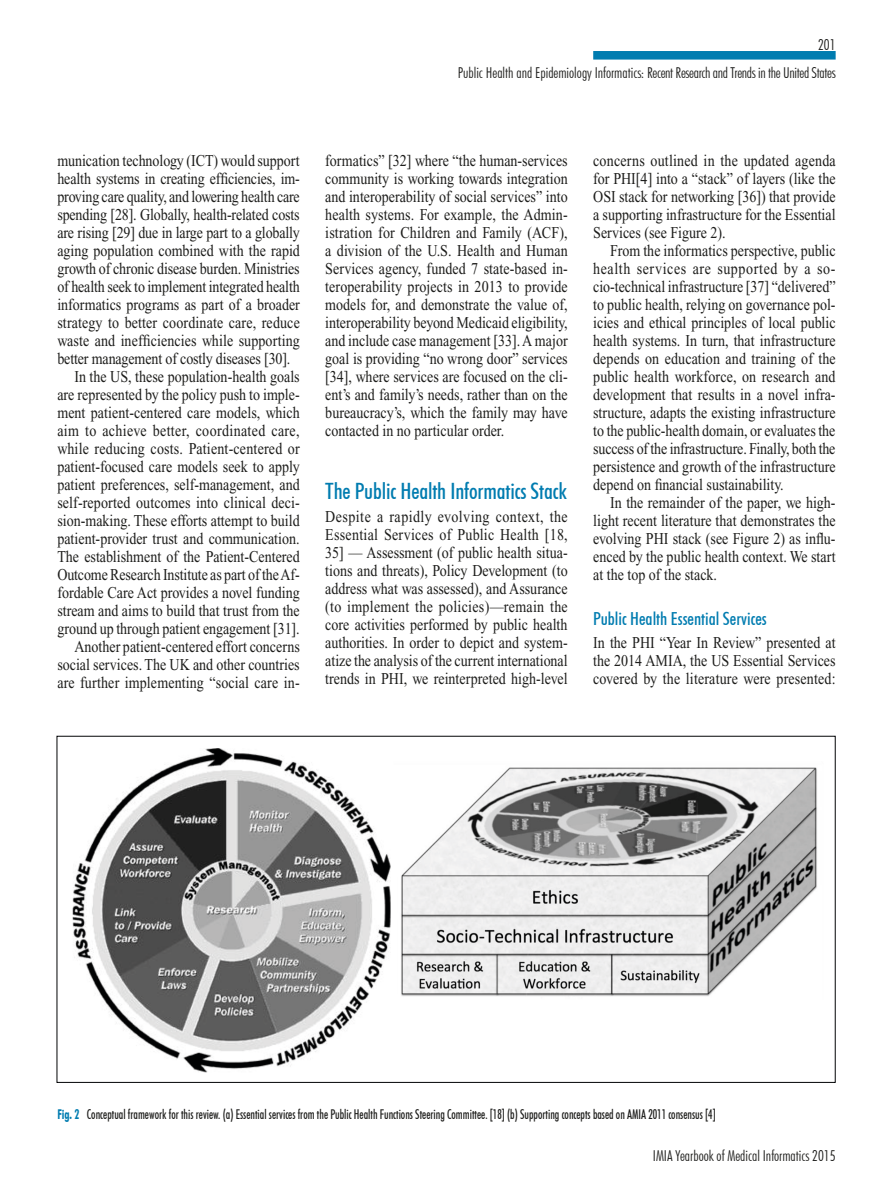
<style>
.page{position:relative;width:893px;height:1191px;background:#fff}
.page>*{position:absolute;margin:0;border:0;box-sizing:border-box;transform-origin:0 0}
.t1{font:500 condensed 22.5px "Futura BT";letter-spacing:-.005em;color:#007cb0}
.t2{font:500 condensed 18px "Futura BT";color:#007cb0}
.t3{font:16.5px/18px "Times";color:#1d1d1b;text-align:justify;scale:.85 1}
.t4{font:16.5px "Times";letter-spacing:.025em;color:#1d1d1b;scale:.85 1}
.t5{font:300 condensed 15px/28px "Futura BT";color:#1d1d1b;text-align:right}
.t6{font:500 condensed 13.5px "Futura BT";color:#1d1d1b;scale:.85 1}
.s1{font-weight:700;color:#007cb0}
</style>
<div class="page">
<div style="left:593px;top:51px;width:243px;height:9px;background:#007cb0"></div>
<img style="left:72px;top:748px;width:745px;height:325px">
<p class="t5" style="left:458px;top:30px;width:379px">201<br>Public Health and Epidemiology Informatics: Recent Research and Trends in the United States</p>
<p class="t3" style="left:57px;top:152px;width:286px">munication technology (ICT) would support</p>
<p class="t3" style="left:57px;top:170px;width:287px">health systems in creating efficiencies, im-</p>
<p class="t3" style="left:57px;top:188px;width:287px">proving care quality, and lowering health care</p>
<p class="t3" style="left:57px;top:206px;width:287px">spending [28]. Globally, health-related costs</p>
<p class="t3" style="left:57px;top:224px;width:287px">are rising [29] due in large part to a globally</p>
<p class="t3" style="left:57px;top:242px;width:287px">aging population combined with the rapid</p>
<p class="t3" style="left:57px;top:260px;width:287px">growth of chronic disease burden. Ministries</p>
<p class="t3" style="left:57px;top:278px;width:287px">of health seek to implement integrated health</p>
<p class="t3" style="left:57px;top:296px;width:287px">informatics programs as part of a broader</p>
<p class="t3" style="left:57px;top:314px;width:287px">strategy to better coordinate care, reduce</p>
<p class="t3" style="left:57px;top:332px;width:287px">waste and inefficiencies while supporting</p>
<p class="t3" style="left:57px;top:350px;width:276px">better management of costly diseases [30].</p>
<p class="t3" style="left:74px;top:368px;width:267px">In the US, these population-health goals</p>
<p class="t3" style="left:57px;top:386px;width:287px">are represented by the policy push to imple-</p>
<p class="t3" style="left:57px;top:404px;width:287px">ment patient-centered care models, which</p>
<p class="t4" style="left:57px;top:422px;width:287px">aim to achieve better, coordinated care,</p>
<p class="t3" style="left:57px;top:440px;width:287px">while reducing costs. Patient-centered or</p>
<p class="t3" style="left:57px;top:458px;width:287px">patient-focused care models seek to apply</p>
<p class="t3" style="left:57px;top:476px;width:287px">patient preferences, self-management, and</p>
<p class="t3" style="left:57px;top:494px;width:287px">self-reported outcomes into clinical deci-</p>
<p class="t3" style="left:57px;top:512px;width:287px">sion-making. These efforts attempt to build</p>
<p class="t3" style="left:57px;top:530px;width:287px">patient-provider trust and communication.</p>
<p class="t3" style="left:57px;top:548px;width:287px">The establishment of the Patient-Centered</p>
<p class="t3" style="left:57px;top:566px;width:287px">Outcome Research Institute as part of the Af-</p>
<p class="t3" style="left:57px;top:584px;width:287px">fordable Care Act provides a novel funding</p>
<p class="t3" style="left:57px;top:602px;width:287px">stream and aims to build that trust from the</p>
<p class="t3" style="left:57px;top:620px;width:287px">ground up through patient engagement [31].</p>
<p class="t3" style="left:74px;top:638px;width:267px">Another patient-centered effort concerns</p>
<p class="t3" style="left:57px;top:656px;width:287px">social services. The UK and other countries</p>
<p class="t3" style="left:57px;top:674px;width:287px">are further implementing “social care in-</p>
<p class="t3" style="left:325px;top:152px;width:287px">formatics” [32] where “the human-services community is working towards integration and interoperability of social services” into health systems. For example, the Admin&shy;istration for Children and Family (ACF), a division of the U.S. Health and Human Services agency, funded 7 state-based in&shy;teroperability projects in 2013 to provide models for, and demonstrate the value of, interoperability beyond Medicaid eligibility, and include case management [33]. A major goal is providing “no wrong door” services [34], where services are focused on the cli&shy;ent’s and family’s needs, rather than on the bureaucracy’s, which the family may have contacted in no particular order.</p>
<h1 class="t1" style="left:325px;top:477px;width:243px">The Public Health Informatics Stack</h1>
<p class="t3" style="left:325px;top:507px;width:287px">Despite a rapidly evolving context, the Essential Services of Public Health [18, 35] — Assessment (of public health situa&shy;tions and threats), Policy Development (to address what was assessed), and Assurance (to implement the policies)—remain the core activities performed by public health authorities. In order to depict and system&shy;atize the analysis of the current international trends in PHI, we reinterpreted high-level</p>
<p class="t3" style="left:593px;top:152px;width:287px">concerns outlined in the updated agenda for PHI[4] into a “stack” of layers (like the OSI stack for networking [36]) that provide a supporting infrastructure for the Essential Services (see Figure 2).</p>
<p class="t3" style="left:593px;top:242px;width:287px;text-indent:17px">From the informatics perspective, public health services are supported by a so&shy;cio-technical infrastructure [37] “delivered” to public health, relying on governance pol&shy;icies and ethical principles of local public health systems. In turn, that infrastructure depends on education and training of the public health workforce, on research and development that results in a novel infra&shy;structure, adapts the existing infrastructure to the public-health domain, or evaluates the success of the infrastructure. Finally, both the persistence and growth of the infrastructure depend on financial sustainability.</p>
<p class="t3" style="left:593px;top:494px;width:287px;text-indent:17px">In the remainder of the paper, we high&shy;light recent literature that demonstrates the evolving PHI stack (see Figure 2) as influ&shy;enced by the public health context. We start at the top of the stack.</p>
<p class="t2" style="left:593px;top:608px;width:175px">Public Health Essential Services</p>
<p class="t3" style="left:593px;top:633px;width:287px">In the PHI “Year In Review” presented at the 2014 AMIA, the US Essential Services covered by the literature were presented:</p>
<p class="t6" style="left:57px;top:1105px;width:776px"><span class="s1">Fig. 2</span> Conceptual framework for this review. (a) Essential services from the Public Health Functions Steering Committee. [18] (b) Supporting concepts based on AMIA 2011 consensus [4]</p>
<p class="t5" style="left:653px;top:1141px;width:184px">IMIA Yearbook of Medical Informatics 2015</p>
</div>
